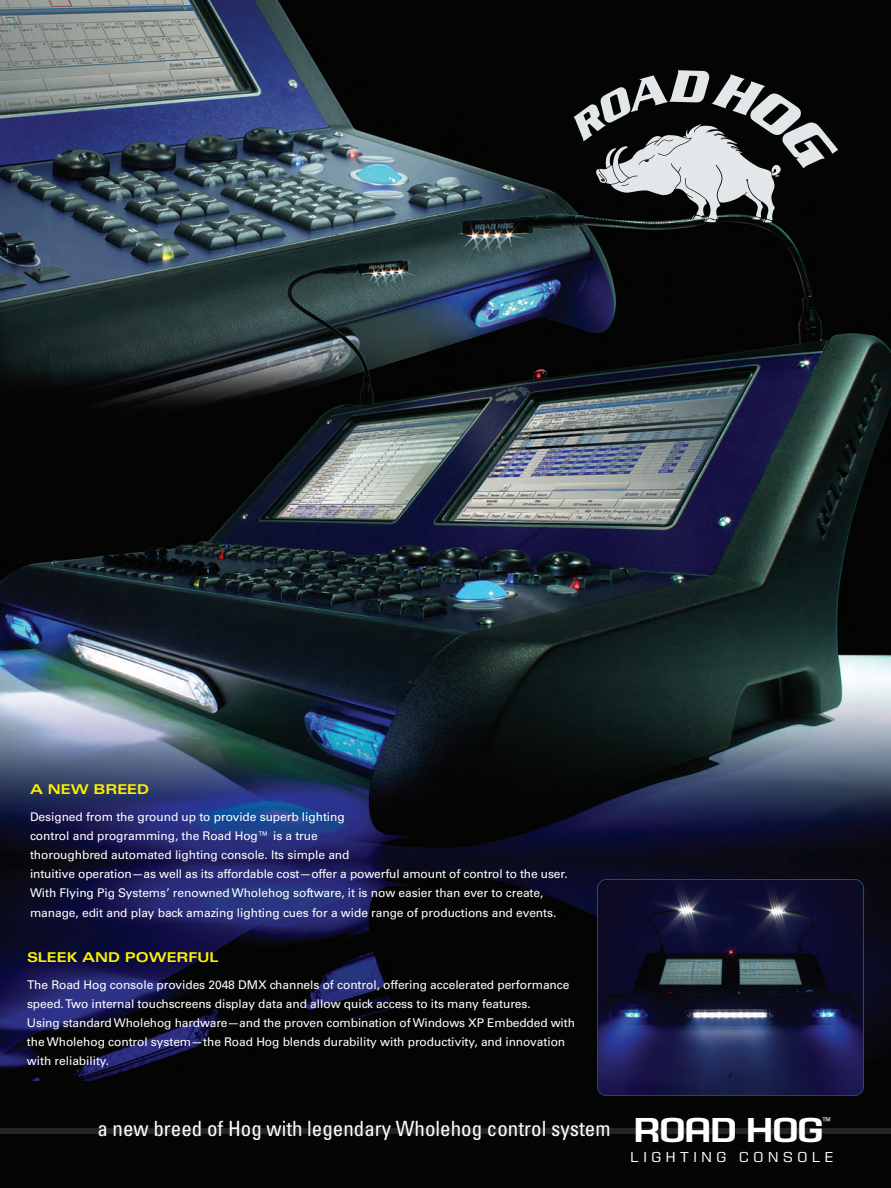
<style>
.page{position:relative;width:891px;height:1188px;background:#050503}
.page>*{position:absolute;margin:0;border:0;box-sizing:border-box;transform-origin:0 0}
.t1{font:700 36px "House Gothic HG23 Text";letter-spacing:-.045em;color:#fff;scale:1.05 1}
.t2{font:condensed 21px "Univers LT";color:#fff}
.t3{font:300 15px "House Gothic HG23 Text";letter-spacing:.25em;color:#fff;scale:1.05 1}
.t4{font:300 14.4px "House Gothic HG23 Text";color:#fff}
.t5{font:700 expanded 13.5px "Univers LT";letter-spacing:-.005em;color:#fff101}
.t6{font:12px/19.2px "Univers LT";letter-spacing:-.005em;color:#fff}
</style>
<div class="page">
<img style="left:0;top:0;width:891px;height:1080px">
<svg style="left:573px;top:70px;width:265px;height:152px"></svg>
<div style="left:0;top:1128px;width:891px;height:6px;background:#202627"></div>
<img style="left:598px;top:880px;width:265px;height:215px;border-radius:9px">
<div style="left:597px;top:879px;width:267px;height:217px;border:2px solid #2a5ca6;border-radius:10px"></div>
<p class="t5" style="left:30px;top:785px;width:121px">A NEW BREED</p>
<p class="t6" style="left:30px;top:808px;width:539px">Designed from the ground up to provide superb lighting<br>control and programming, the Road Hog™ is a true<br>thoroughbred automated lighting console. Its simple and<br>intuitive operation—as well as its affordable cost—offer a powerful amount of control to the user.<br>With Flying Pig Systems’ renowned Wholehog software, it is now easier than ever to create, manage, edit and play back amazing lighting cues for a wide range of productions and events.</p>
<p class="t5" style="left:27px;top:952px;width:193px">SLEEK AND POWERFUL</p>
<p class="t6" style="left:27px;top:976px;width:550px">The Road Hog console provides 2048 DMX channels of control, offering accelerated performance speed.Two internal touchscreens display data and allow quick access to its many features.<br>Using standard Wholehog hardware—and the proven combination of Windows XP Embedded with the Wholehog control system—the Road Hog blends durability with productivity, and innovation with reliability.</p>
<h2 class="t2" style="left:97px;top:1120px;width:515px">a new breed of Hog with legendary Wholehog control system</h2>
<h1 class="t1" style="left:633px;top:1109px;width:183px">ROAD HOG</h1>
<p class="t4" style="left:822px;top:1114px;width:10px">™</p>
<p class="t3" style="left:630px;top:1148px;width:196px">LIGHTING CONSOLE</p>
</div>
